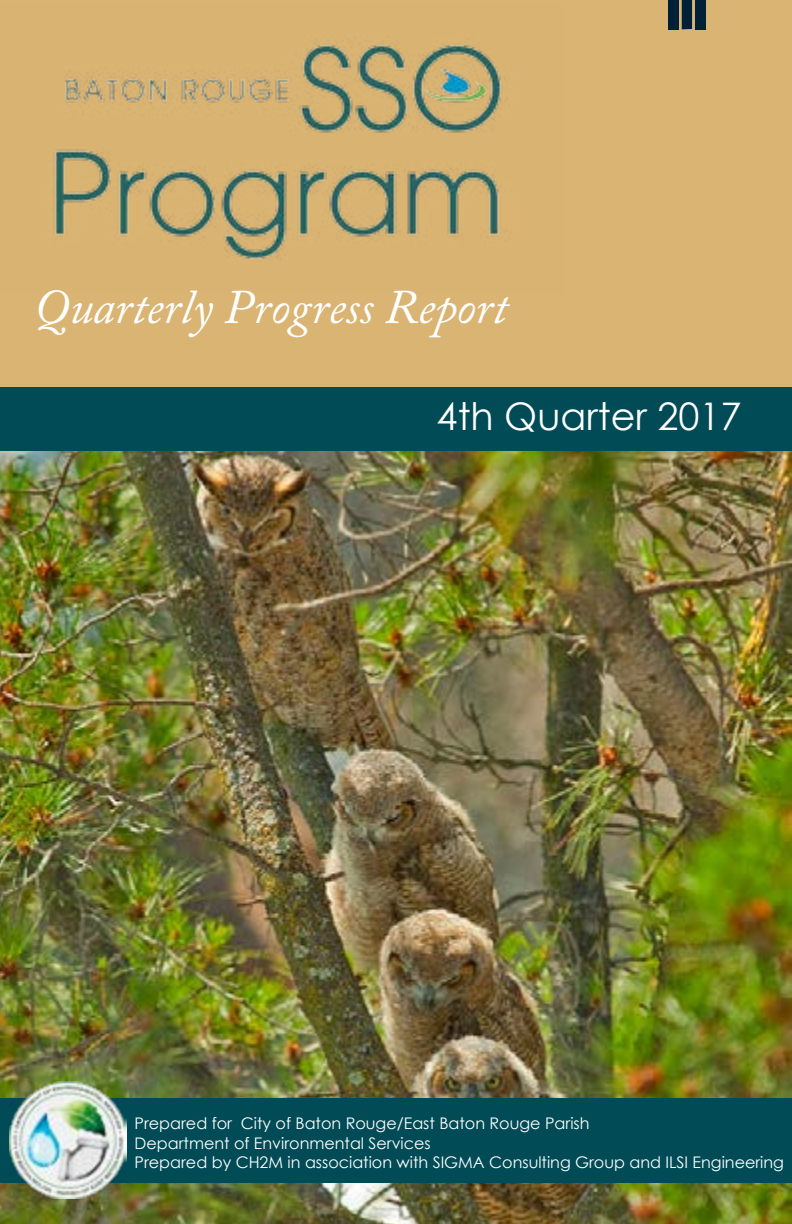
<style>
.page{position:relative;width:792px;height:1224px;background:#fff}
.page>*{position:absolute;margin:0;border:0;box-sizing:border-box;transform-origin:0 0}
.t1{font:italic 48px "Adobe Caslon Pro";color:#fff}
.t2{font:38px "Century Gothic";color:#fff}
.t3{font:16px/19.2px "Century Gothic";color:#fff}
</style>
<div class="page">
<img style="left:0;top:451px;width:792px;height:773px">
<div style="left:0;top:0;width:792px;height:439px;background:#dab473"></div>
<div style="left:0;top:387px;width:792px;height:64px;background:#004b56"></div>
<div style="left:668px;top:0;width:10px;height:29px;background:#001f38"></div>
<div style="left:682px;top:0;width:10px;height:29px;background:#001f38"></div>
<div style="left:695px;top:0;width:11px;height:29px;background:#001f38"></div>
<img style="left:53px;top:44px;width:448px;height:215px">
<div style="left:0;top:1098px;width:792px;height:85px;background:#004b56"></div>
<img style="left:10px;top:1082px;width:116px;height:116px">
<h1 class="t1" style="left:33px;top:278px;width:476px">Quarterly Progress Report</h1>
<h2 class="t2" style="left:437px;top:390px;width:306px">4th Quarter 2017</h2>
<p class="t3" style="left:135px;top:1114px;width:651px">Prepared for City of Baton Rouge/East Baton Rouge Parish<br>Department of Environmental Services<br>Prepared by CH2M in association with SIGMA Consulting Group and ILSI Engineering</p>
</div>
